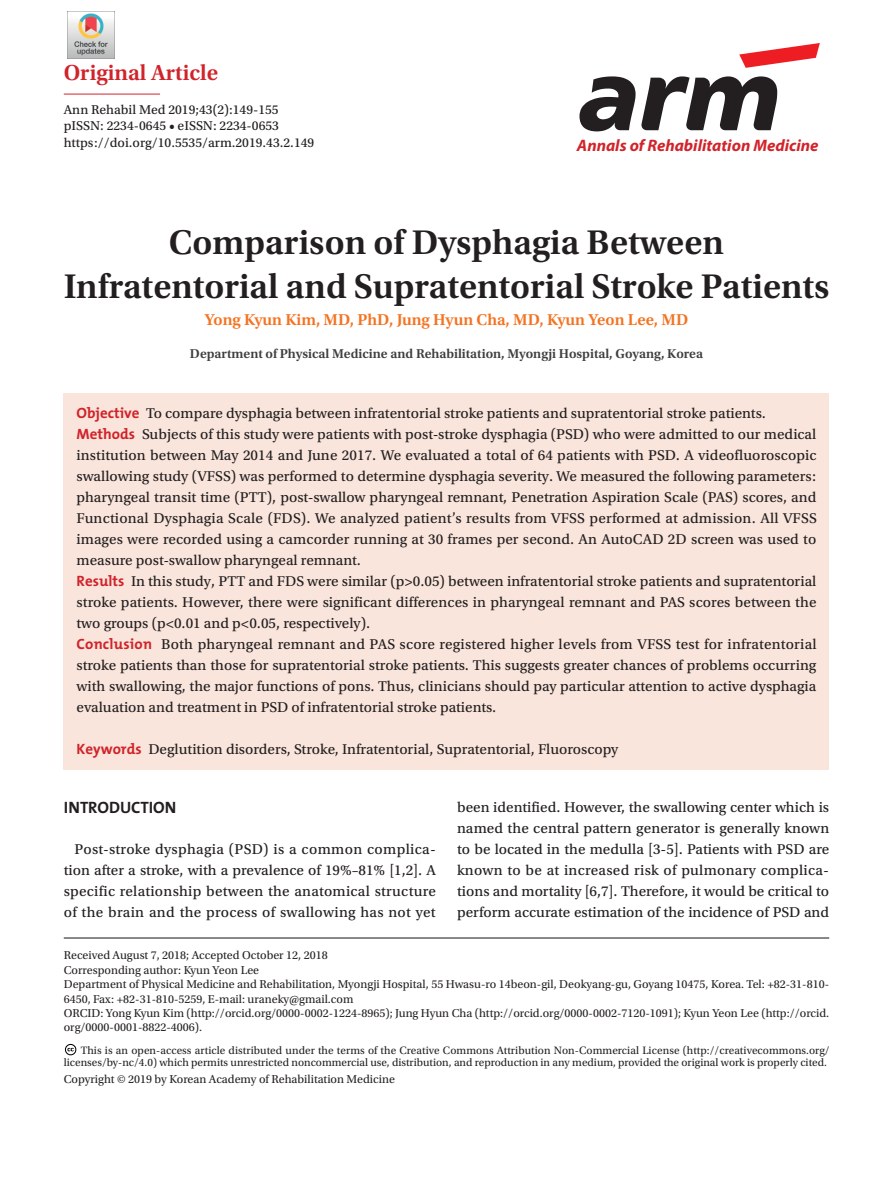
<style>
.page{position:relative;width:893px;height:1191px;background:#fff}
.page>*{position:absolute;margin:0;border:0;box-sizing:border-box;transform-origin:0 0}
.t1{font:600 36px/43.2px "Utopia Std";color:#231f20;text-align:center}
.t2{font:600 22.8px "Utopia Std";color:#d1232a}
.t3{font:italic 700 16.65px "Myriad Pro";color:#d1232a}
.t4{font:600 16.5px "Utopia Std";color:#f47321}
.t5{font:700 16.5px "The Mix";color:#231f20}
.t6{font:15px/21px "Utopia Std Capt";color:#231f20;text-align:justify}
.t7{font:13.5px/16.2px "Utopia Std Capt";color:#231f20}
.t8{font:600 13.5px "Utopia Std";color:#3e3e3f}
.t9{font:12px/14.4px "Utopia Std";color:#231f20}
.t10{font:11.25px/12px "Utopia Std";color:#231f20;text-align:right}
.s1{font-family:"The Mix";font-weight:700;color:#d1232a}
</style>
<div class="page">
<svg style="left:579px;top:76px;width:198px;height:55px"></svg>
<svg style="left:739px;top:43px;width:81px;height:25px"></svg>
<hr style="left:64px;top:94px;width:96px;height:1px;background:#d1232a">
<div style="left:64px;top:393px;width:765px;height:376px;background:#f9e5dc"></div>
<hr style="left:64px;top:937px;width:765px;height:1px;background:#231f20">
<svg style="left:64px;top:1043px;width:13px;height:13px"></svg>
<img style="left:68px;top:11px;width:46px;height:47px">
<h2 class="t2" style="left:64px;top:59px;width:156px">Original Article</h2>
<p class="t7" style="left:64px;top:102px;width:252px">Ann Rehabil Med 2019;43(2):149-155 pISSN: 2234-0645 • eISSN: 2234-0653 https://doi.org/10.5535/arm.2019.43.2.149</p>
<p class="t3" style="left:577px;top:135px;width:243px">Annals of Rehabilitation Medicine</p>
<h1 class="t1" style="left:64px;top:222px;width:767px">Comparison of Dysphagia Between<br>Infratentorial and Supratentorial Stroke Patients</h1>
<p class="t4" style="left:205px;top:310px;width:485px">Yong Kyun Kim, MD, PhD, Jung Hyun Cha, MD, Kyun Yeon Lee, MD</p>
<p class="t8" style="left:190px;top:346px;width:514px">Department of Physical Medicine and Rehabilitation, Myongji Hospital, Goyang, Korea</p>
<p class="t6" style="left:77px;top:403px;width:742px;text-align:left"><span class="s1">Objective</span> To compare dysphagia between infratentorial stroke patients and supratentorial stroke patients.<br><span class="s1">Methods</span> Subjects of this study were patients with post-stroke dysphagia (PSD) who were admitted to our medical institution between May 2014 and June 2017. We evaluated a total of 64 patients with PSD. A videofluoroscopic swallowing study (VFSS) was performed to determine dysphagia severity. We measured the following parameters: pharyngeal transit time (PTT), post-swallow pharyngeal remnant, Penetration Aspiration Scale (PAS) scores, and Functional Dysphagia Scale (FDS). We analyzed patient’s results from VFSS performed at admission. All VFSS images were recorded using a camcorder running at 30 frames per second. An AutoCAD 2D screen was used to measure post-swallow pharyngeal remnant.<br><span class="s1">Results</span> In this study, PTT and FDS were similar (p&gt;0.05) between infratentorial stroke patients and supratentorial stroke patients. However, there were significant differences in pharyngeal remnant and PAS scores between the two groups (p&lt;0.01 and p&lt;0.05, respectively).<br><span class="s1">Conclusion</span> Both pharyngeal remnant and PAS score registered higher levels from VFSS test for infratentorial stroke patients than those for supratentorial stroke patients. This suggests greater chances of problems occurring with swallowing, the major functions of pons. Thus, clinicians should pay particular attention to active dysphagia evaluation and treatment in PSD of infratentorial stroke patients.</p>
<p class="t6" style="left:77px;top:739px;width:543px"><span class="s1">Keywords</span> Deglutition disorders, Stroke, Infratentorial, Supratentorial, Fluoroscopy</p>
<p class="t5" style="left:64px;top:794px;width:114px">INTRODUCTION</p>
<p class="t6" style="left:64px;top:838px;width:374px;text-indent:11px">Post-stroke dysphagia (PSD) is a common complica&shy;tion after a stroke, with a prevalence of 19%–81% [1,2]. A specific relationship between the anatomical structure of the brain and the process of swallowing has not yet</p>
<p class="t6" style="left:457px;top:796px;width:374px">been identified. However, the swallowing center which is named the central pattern generator is generally known to be located in the medulla [3-5]. Patients with PSD are known to be at increased risk of pulmonary complica&shy;tions and mortality [6,7]. Therefore, it would be critical to perform accurate estimation of the incidence of PSD and</p>
<p class="t9" style="left:64px;top:948px;width:767px">Received August 7, 2018; Accepted October 12, 2018<br>Corresponding author: Kyun Yeon Lee<br>Department of Physical Medicine and Rehabilitation, Myongji Hospital, 55 Hwasu-ro 14beon-gil, Deokyang-gu, Goyang 10475, Korea. Tel: +82-31-810- 6450, Fax: +82-31-810-5259, E-mail: uraneky@gmail.com<br>ORCID: Yong Kyun Kim (http://orcid.org/0000-0002-1224-8965); Jung Hyun Cha (http://orcid.org/0000-0002-7120-1091); Kyun Yeon Lee (http://orcid. org/0000-0001-8822-4006).</p>
<p class="t10" style="left:64px;top:1044px;width:767px">This is an open-access article distributed under the terms of the Creative Commons Attribution Non-Commercial License (http://creativecommons.org/ licenses/by-nc/4.0) which permits unrestricted noncommercial use, distribution, and reproduction in any medium, provided the original work is properly cited.</p>
<p class="t9" style="left:64px;top:1071px;width:333px">Copyright © 2019 by Korean Academy of Rehabilitation Medicine</p>
</div>
